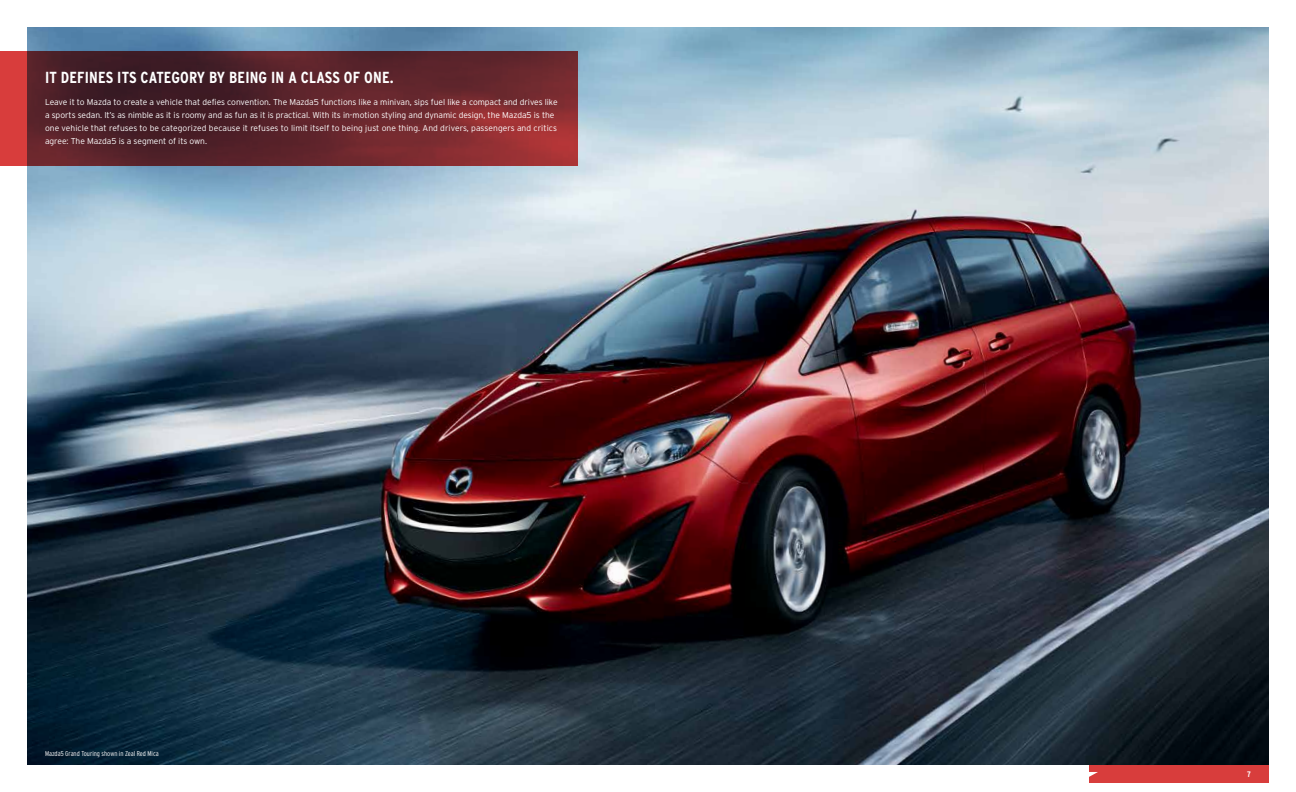
<style>
.page{position:relative;width:1296px;height:792px;background:#fff}
.page>*{position:absolute;margin:0;border:0;box-sizing:border-box;transform-origin:0 0}
.t1{font:700 condensed 16px "Interstate";color:#fff}
.t2{font:300 8.5px/13px "Interstate";letter-spacing:-.005em;color:#fff}
.t3{font:700 condensed 8px "Interstate";color:#fff}
.t4{font:300 condensed 7px "Interstate";color:#fff}
</style>
<div class="page">
<img style="left:27px;top:27px;width:1242px;height:738px">
<svg style="left:0;top:51px;width:578px;height:115px;background:#65252c"></svg>
<div style="left:1089px;top:765px;width:180px;height:18px;background:#d83d3c"></div>
<h1 class="t1" style="left:45px;top:68px;width:48px">ITDEFINES</h1>
<h1 class="t1" style="left:117px;top:68px;width:33px">ITS CATEGORY</h1>
<h1 class="t1" style="left:209px;top:68px;width:29px">BY BEING</h1>
<h1 class="t1" style="left:271px;top:68px;width:39px">IN ACLASS</h1>
<h1 class="t1" style="left:344px;top:68px;width:51px">OF ONE.</h1>
<p class="t2" style="left:45px;top:95px;width:514px">Leave it to Mazda to create a vehicle that defies convention. The Mazda5 functions like a minivan, sips fuel like a compact and drives like a sports sedan. It’s as nimble as it is roomy and as fun as it is practical. With its in-motion styling and dynamic design, the Mazda5 is the one vehicle that refuses to be categorized because it refuses to limit itself to being just one thing. And drivers, passengers and critics agree: The Mazda5 is a segment of its own.</p>
<p class="t4" style="left:45px;top:749px;width:115px">Mazda5 Grand Touring shown in Zeal Red Mica</p>
<p class="t3" style="left:1247px;top:769px;width:5px">7</p>
</div>
